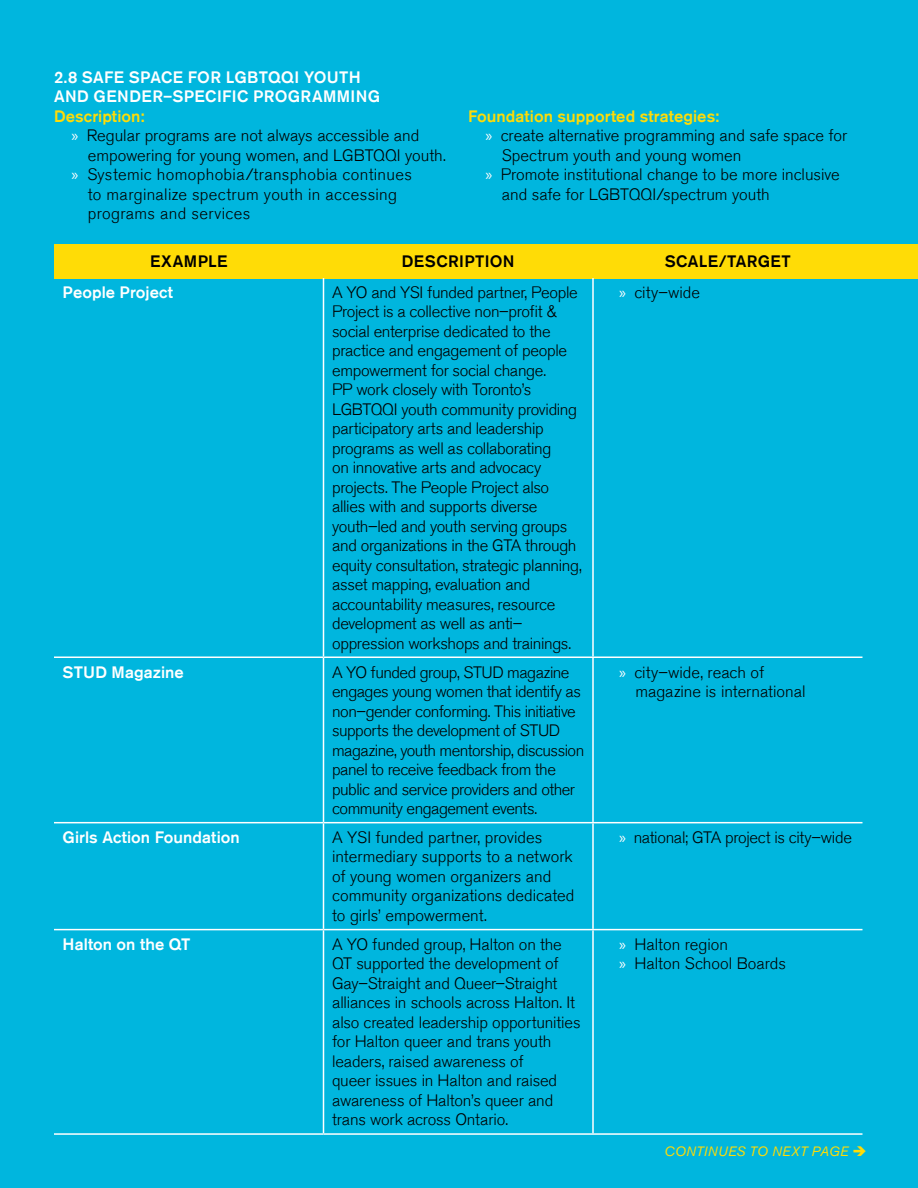
<style>
.page{position:relative;width:918px;height:1188px;background:#00b6de}
.page>*{position:absolute;margin:0;border:0;box-sizing:border-box;transform-origin:0 0}
.body{font:300 16.5px/19.5px "Akzidenz Grotesk BE";letter-spacing:-.02em;color:#000}
.unordered_list_-_whi{font:300 16.5px/19.5px "Akzidenz Grotesk BE";color:#000}
.body-2{font:300 16.5px/19.5px "Akzidenz Grotesk BE";color:#000}
.unordered_list_-_whi-2{font:300 16.5px/19.5px "Akzidenz Grotesk BE";letter-spacing:.02em;color:#000}
.body-3{font:500 16.5px "Akzidenz Grotesk BE";letter-spacing:.005em;color:#fff}
.subhead{font:500 16.5px/19.5px "Akzidenz Grotesk BE";letter-spacing:.02em;color:#fff}
.body-4{font:500 16.5px "Akzidenz Grotesk BE";letter-spacing:.005em;color:#ffdc06}
.unordered_list_-_whi-3{font:300 16.5px "Akzidenz Grotesk BE";letter-spacing:-.02em;color:#000}
.subhead-2{font:500 16.5px "Akzidenz Grotesk BE";letter-spacing:.025em;color:#000}
.body-5{font:italic 13.5px "Akzidenz Grotesk BE";letter-spacing:.025em;color:#ffdc06}
.s1{font-family:"Myriad Pro";font-weight:400;color:#fff}
</style>
<div class="page">
<div style="left:54px;top:244px;width:864px;height:34px;background:#ffdc06"></div>
<hr style="left:323px;top:278px;width:1px;height:379px;background:#fff">
<hr style="left:592px;top:278px;width:2px;height:379px;background:#fff">
<hr style="left:54px;top:657px;width:270px;height:1px;background:#fff">
<hr style="left:324px;top:657px;width:269px;height:1px;background:#fff">
<hr style="left:323px;top:658px;width:1px;height:164px;background:#fff">
<hr style="left:593px;top:657px;width:270px;height:1px;background:#fff">
<hr style="left:592px;top:658px;width:2px;height:164px;background:#fff">
<hr style="left:54px;top:822px;width:270px;height:1px;background:#fff">
<hr style="left:324px;top:822px;width:269px;height:1px;background:#fff">
<hr style="left:323px;top:823px;width:1px;height:106px;background:#fff">
<hr style="left:593px;top:822px;width:270px;height:1px;background:#fff">
<hr style="left:592px;top:823px;width:2px;height:106px;background:#fff">
<hr style="left:54px;top:929px;width:270px;height:1px;background:#fff">
<hr style="left:324px;top:929px;width:269px;height:1px;background:#fff">
<hr style="left:323px;top:930px;width:1px;height:203px;background:#fff">
<hr style="left:593px;top:929px;width:270px;height:1px;background:#fff">
<hr style="left:592px;top:930px;width:2px;height:203px;background:#fff">
<hr style="left:54px;top:1133px;width:270px;height:2px;background:#fff">
<hr style="left:324px;top:1133px;width:269px;height:2px;background:#fff">
<hr style="left:593px;top:1133px;width:270px;height:2px;background:#fff">
<p class="subhead" style="left:54px;top:67px;width:328px">2.8 SAFE SPACE FOR LGBTQQI YOUTH<br>AND GENDER–SPECIFIC PROGRAMMING</p>
<p class="body-4" style="left:54px;top:106px;width:92px">Description:</p>
<p class="unordered_list_-_whi" style="left:88px;top:126px;width:360px;text-indent:-16px"><span class="s1">»</span> Regular programs are not always accessible and empowering for young women, and LGBTQQI youth.</p>
<p class="unordered_list_-_whi-2" style="left:88px;top:165px;width:326px;text-indent:-16px"><span class="s1">»</span> Systemic homophobia/transphobia continues to marginalize spectrum youth in accessing programs and services</p>
<p class="body-4" style="left:468px;top:106px;width:253px">Foundation supported strategies:</p>
<p class="unordered_list_-_whi" style="left:502px;top:126px;width:347px;text-indent:-16px"><span class="s1">»</span> create alternative programming and safe space for<br>Spectrum youth and young women</p>
<p class="unordered_list_-_whi" style="left:502px;top:165px;width:340px;text-indent:-16px"><span class="s1">»</span> Promote institutional change to be more inclusive and safe for LGBTQQI/spectrum youth</p>
<p class="subhead-2" style="left:150px;top:251px;width:79px">EXAMPLE</p>
<p class="subhead-2" style="left:402px;top:251px;width:114px">DESCRIPTION</p>
<p class="subhead-2" style="left:665px;top:251px;width:127px">SCALE/TARGET</p>
<p class="body-3" style="left:63px;top:282px;width:112px">People Project</p>
<p class="body" style="left:332px;top:282px;width:251px">A YO and YSI funded partner, People Project is a collective non–profit &amp; social enterprise dedicated to the practice and engagement of people empowerment for social change.<br>PP work closely with Toronto’s LGBTQQI youth community providing participatory arts and leadership programs as well as collaborating<br>on innovative arts and advocacy projects. The People Project also allies with and supports diverse youth–led and youth serving groups and organizations in the GTA through equity consultation, strategic planning, asset mapping, evaluation and accountability measures, resource development as well as anti– oppression workshops and trainings.</p>
<p class="unordered_list_-_whi" style="left:619px;top:282px;width:82px"><span class="s1">»</span> city–wide</p>
<p class="body-3" style="left:63px;top:662px;width:123px">STUD Magazine</p>
<p class="body" style="left:332px;top:662px;width:254px">A YO funded group, STUD magazine engages young women that identify as non–gender conforming. This initiative supports the development of STUD magazine, youth mentorship, discussion panel to receive feedback from the public and service providers and other community engagement events.</p>
<p class="unordered_list_-_whi" style="left:635px;top:662px;width:172px;text-indent:-16px"><span class="s1">»</span> city–wide, reach of magazine is international</p>
<p class="body-3" style="left:63px;top:827px;width:179px">Girls Action Foundation</p>
<p class="body-2" style="left:332px;top:828px;width:244px">A YSI funded partner, provides intermediary supports to a network of young women organizers and community organizations dedicated to girls’ empowerment.</p>
<p class="unordered_list_-_whi-3" style="left:619px;top:828px;width:234px"><span class="s1">»</span> national; GTA project is city–wide</p>
<p class="body-3" style="left:63px;top:934px;width:129px">Halton on the QT</p>
<p class="body" style="left:332px;top:935px;width:250px">A YO funded group, Halton on the<br>QT supported the development of<br>Gay–Straight and Queer–Straight alliances in schools across Halton. It also created leadership opportunities for Halton queer and trans youth leaders, raised awareness of<br>queer issues in Halton and raised awareness of Halton’s queer and trans work across Ontario.</p>
<p class="unordered_list_-_whi" style="left:619px;top:935px;width:110px"><span class="s1">»</span> Halton region</p>
<p class="unordered_list_-_whi" style="left:619px;top:954px;width:168px"><span class="s1">»</span> Halton School Boards</p>
<p class="body-5" style="left:664px;top:1144px;width:204px">CONTINUES TO NEXT PAGE ➔</p>
</div>
